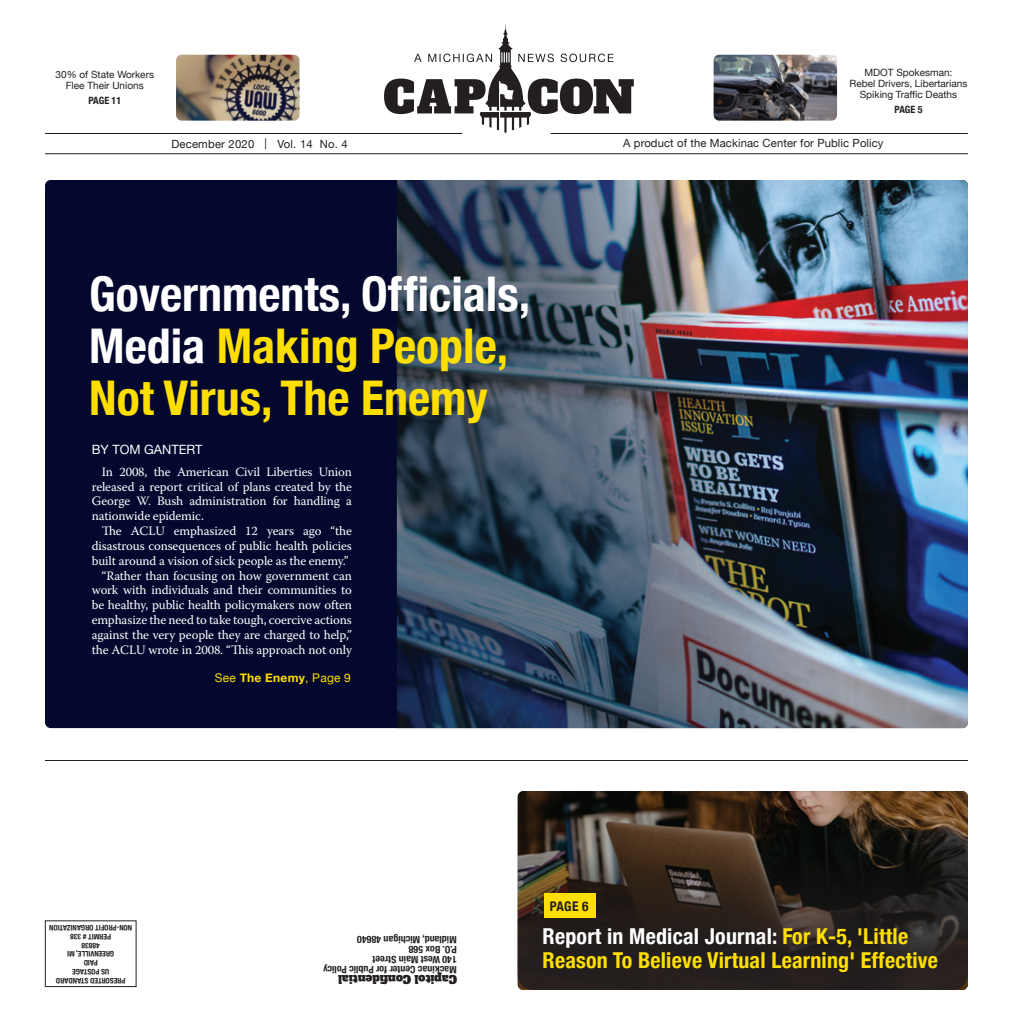
<style>
.page{position:relative;width:1013px;height:1035px;background:#fff}
.page>*{position:absolute;margin:0;border:0;box-sizing:border-box;transform-origin:0 0}
._2009HeadlineSUBZuri{font:700 condensed 47.88px/52.2px "Helvetica Neue";color:#ffdf01}
._2009HeadlineSUBZuri-2{font:700 condensed 21.88px/23px "Helvetica Neue";letter-spacing:.01em;color:#ffdf01}
._2009Continued{font:700 condensed 13.38px "Helvetica Neue";color:#231f20}
.MainBody{font:12.75px/14.9px "Warnock Pro";letter-spacing:-.01em;color:#fff;text-align:justify}
.Author{font:12.75px "Helvetica Neue";color:#fff}
._2009Continued-2{font:12px "Helvetica Neue";letter-spacing:.02em;color:#ffdf01}
._2009HeadlineSUBZuri-3{font:11.25px "Helvetica Neue";letter-spacing:.01em;color:#231f20}
.names{font:11.25px "Alfa Slab One";color:#231f20}
._2009HeadlineSUBZuri-4{font:10px/11.2px "Helvetica Neue";color:#231f20;text-align:center}
._2009HeadlineSUBZuri-5{font:700 condensed 10px "Helvetica Neue";color:#231f20}
.t1{font:700 condensed 7.5px/8.8px "Helvetica Neue";color:#231f20;text-align:center}
.s1{color:#fff}
.s2{font-weight:700}
</style>
<div class="page">
<div style="left:45px;top:180px;width:923px;height:548px;background:#04082e;border-radius:6px"></div>
<img style="left:397px;top:180px;width:571px;height:548px">
<div style="left:45px;top:921px;width:91px;height:66px;border:1px solid #231f20"></div>
<svg style="left:384px;top:25px;width:250px;height:108px"></svg>
<hr style="left:45px;top:133px;width:417px;height:1px;background:#231f20">
<hr style="left:550px;top:133px;width:418px;height:1px;background:#231f20">
<hr style="left:45px;top:153px;width:923px;height:1px;background:#231f20">
<img style="left:518px;top:791px;width:450px;height:199px">
<svg style="left:518px;top:855px;width:450px;height:135px;background:#29231f"></svg>
<img style="left:176px;top:55px;width:123px;height:66px">
<img style="left:713px;top:55px;width:124px;height:66px">
<div style="left:543px;top:893px;width:52px;height:25px;background:#ffdf01"></div>
<hr style="left:45px;top:760px;width:923px;height:1px;background:#231f20">
<p class="_2009HeadlineSUBZuri-4" style="left:56px;top:69px;width:100px">30% of State Workers<br>Flee Their Unions</p>
<p class="_2009HeadlineSUBZuri-5" style="left:88px;top:92px;width:34px">PAGE 11</p>
<p class="_2009HeadlineSUBZuri-4" style="left:849px;top:67px;width:119px">MDOT Spokesman:<br>Rebel Drivers, Libertarians<br>Spiking Traffic Deaths</p>
<p class="_2009HeadlineSUBZuri-5" style="left:894px;top:101px;width:29px">PAGE 5</p>
<p class="_2009HeadlineSUBZuri-3" style="left:171px;top:136px;width:178px">December 2020 | Vol. 14 No. 4</p>
<p class="_2009HeadlineSUBZuri-3" style="left:623px;top:135px;width:262px">A product of the Mackinac Center for Public Policy</p>
<p class="_2009HeadlineSUBZuri" style="left:89px;top:264px;width:442px"><span class="s1">Governments, Officials,<br>Media</span> Making People,<br>Not Virus, The Enemy</p>
<p class="Author" style="left:92px;top:440px;width:112px">BY TOM GANTERT</p>
<p class="MainBody" style="left:92px;top:464px;width:262px;text-indent:10px">In 2008, the American Civil Liberties Union released a report critical of plans created by the George W. Bush administration for handling a nationwide epidemic.</p>
<p class="MainBody" style="left:92px;top:523px;width:262px;text-indent:10px">The ACLU emphasized 12 years ago “the disastrous consequences of public health policies built around a vision of sick people as the enemy.”</p>
<p class="MainBody" style="left:92px;top:568px;width:262px;text-indent:10px">“Rather than focusing on how government can work with individuals and their communities to be healthy, public health policymakers now often emphasize the need to take tough, coercive actions against the very people they are charged to help,” the ACLU wrote in 2008. “This approach not only</p>
<p class="_2009Continued-2" style="left:215px;top:669px;width:138px">See <span class="s2">The Enemy</span>, Page 9</p>
<p class="_2009Continued" style="left:550px;top:895px;width:40px">PAGE 6</p>
<p class="t1" style="left:132px;top:933px;width:84px;rotate:-180deg">NON-PROFIT ORGANIZATION</p>
<p class="t1" style="left:111px;top:941px;width:42px;rotate:-180deg">PERMIT # 338</p>
<p class="t1" style="left:100px;top:950px;width:19px;rotate:-180deg">48838</p>
<p class="t1" style="left:114px;top:959px;width:49px;rotate:-180deg">GREENVILLE, MI</p>
<p class="t1" style="left:98px;top:968px;width:16px;rotate:-180deg">PAID</p>
<p class="t1" style="left:125px;top:985px;width:71px;rotate:-180deg">PRESORTED STANDARD<br>US POSTAGE</p>
<p class="_2009HeadlineSUBZuri-5" style="left:456px;top:947px;width:101px;rotate:-180deg">Midland, Michigan 48640</p>
<p class="names" style="left:457px;top:989px;width:120px;rotate:-180deg">Capitol Confidential</p>
<p class="_2009HeadlineSUBZuri-5" style="left:456px;top:957px;width:50px;rotate:-180deg">P.O. Box 568</p>
<p class="_2009HeadlineSUBZuri-5" style="left:456px;top:967px;width:85px;rotate:-180deg">140 West Main Street</p>
<p class="_2009HeadlineSUBZuri-5" style="left:456px;top:977px;width:135px;rotate:-180deg">Mackinac Center for Public Policy</p>
<p class="_2009HeadlineSUBZuri-2" style="left:542px;top:924px;width:397px"><span class="s1">Report in Medical Journal:</span> For K-5, 'Little<br>Reason To Believe Virtual Learning' Effective</p>
</div>
